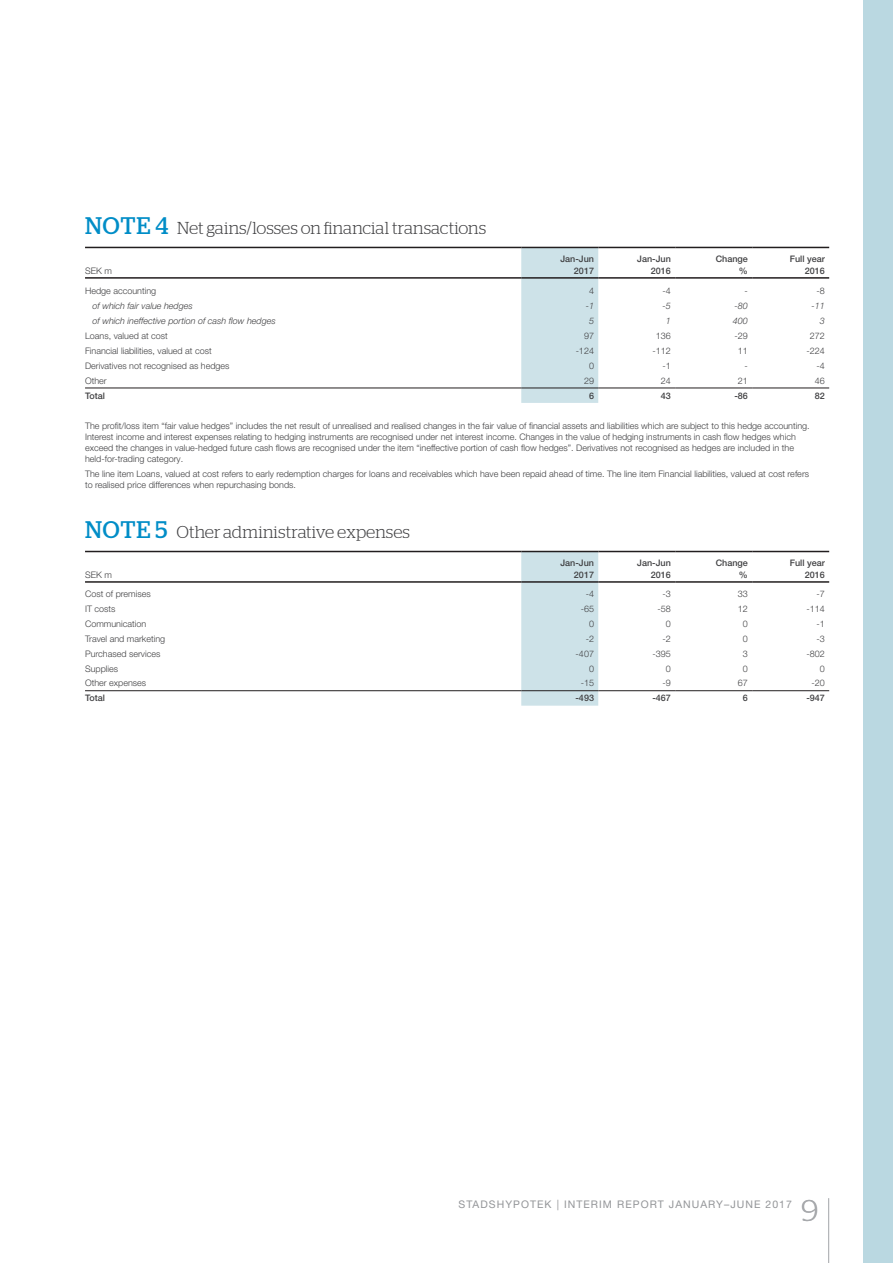
<style>
.page{position:relative;width:893px;height:1263px;background:#fff}
.page>*{position:absolute;margin:0;border:0;box-sizing:border-box;transform-origin:0 0}
.t1{font:300 30px "Stag";color:#a7a9ac}
.t2{font:300 17.25px "Stag";color:#404042}
.t3{font:10.5px "Helvetica Neue LT Pro";letter-spacing:.1em;color:#939598}
.t4{font:300 9px/11.2px "Helvetica Neue LT Pro";color:#404042}
.t5{font:500 9px/11.2px "Helvetica Neue LT Pro";color:#404042;text-align:right}
.t6{font:italic 300 9px "Helvetica Neue LT Pro";color:#404042}
.s1{font-weight:400;font-size:24px;color:#008dc7}
</style>
<div class="page">
<hr style="left:828px;top:1198px;width:1px;height:65px;background:#a7a9ac">
<div style="left:863px;top:0;width:30px;height:1263px;background:#bad8e1"></div>
<div style="left:521px;top:552px;width:77px;height:154px;background:#cde2e8"></div>
<hr style="left:85px;top:551px;width:436px;height:1px;background:#221e1f">
<hr style="left:521px;top:551px;width:77px;height:1px;background:#221e1f">
<hr style="left:598px;top:551px;width:77px;height:1px;background:#221e1f">
<hr style="left:675px;top:551px;width:77px;height:1px;background:#221e1f">
<hr style="left:752px;top:551px;width:77px;height:1px;background:#221e1f">
<hr style="left:85px;top:581px;width:436px;height:2px;background:#221e1f">
<hr style="left:521px;top:581px;width:77px;height:2px;background:#221e1f">
<hr style="left:598px;top:581px;width:77px;height:2px;background:#221e1f">
<hr style="left:675px;top:581px;width:77px;height:2px;background:#221e1f">
<hr style="left:752px;top:581px;width:77px;height:2px;background:#221e1f">
<hr style="left:85px;top:690px;width:436px;height:1px;background:#221e1f">
<hr style="left:521px;top:690px;width:77px;height:1px;background:#221e1f">
<hr style="left:598px;top:690px;width:77px;height:1px;background:#221e1f">
<hr style="left:675px;top:690px;width:77px;height:1px;background:#221e1f">
<hr style="left:752px;top:690px;width:77px;height:1px;background:#221e1f">
<div style="left:521px;top:248px;width:77px;height:155px;background:#cde2e8"></div>
<hr style="left:85px;top:247px;width:436px;height:1px;background:#221e1f">
<hr style="left:521px;top:247px;width:77px;height:1px;background:#221e1f">
<hr style="left:598px;top:247px;width:77px;height:1px;background:#221e1f">
<hr style="left:675px;top:247px;width:77px;height:1px;background:#221e1f">
<hr style="left:752px;top:247px;width:77px;height:1px;background:#221e1f">
<hr style="left:85px;top:277px;width:436px;height:2px;background:#221e1f">
<hr style="left:521px;top:277px;width:77px;height:2px;background:#221e1f">
<hr style="left:598px;top:277px;width:77px;height:2px;background:#221e1f">
<hr style="left:675px;top:277px;width:77px;height:2px;background:#221e1f">
<hr style="left:752px;top:277px;width:77px;height:2px;background:#221e1f">
<hr style="left:85px;top:388px;width:436px;height:1px;background:#221e1f">
<hr style="left:521px;top:388px;width:77px;height:1px;background:#221e1f">
<hr style="left:598px;top:388px;width:77px;height:1px;background:#221e1f">
<hr style="left:675px;top:388px;width:77px;height:1px;background:#221e1f">
<hr style="left:752px;top:388px;width:77px;height:1px;background:#221e1f">
<h2 class="t2" style="left:85px;top:218px;width:402px"><span class="s1">NOTE 4</span> Net gains/losses on financial transactions</h2>
<p class="t4" style="left:85px;top:265px;width:28px">SEK m</p>
<p class="t5" style="left:560px;top:253px;width:35px">Jan-Jun<br>2017</p>
<p class="t5" style="left:637px;top:253px;width:35px">Jan-Jun<br>2016</p>
<p class="t5" style="left:716px;top:253px;width:34px">Change %</p>
<p class="t5" style="left:790px;top:253px;width:37px">Full year<br>2016</p>
<p class="t4" style="left:85px;top:285px;width:73px">Hedge accounting</p>
<p class="t4" style="left:589px;top:285px;width:7px">4</p>
<p class="t4" style="left:663px;top:285px;width:10px">-4</p>
<p class="t4" style="left:745px;top:285px;width:5px">-</p>
<p class="t4" style="left:817px;top:285px;width:10px">-8</p>
<p class="t6" style="left:93px;top:300px;width:102px">of which fair value hedges</p>
<p class="t6" style="left:586px;top:300px;width:10px">-1</p>
<p class="t6" style="left:663px;top:300px;width:10px">-5</p>
<p class="t6" style="left:735px;top:300px;width:15px">-80</p>
<p class="t6" style="left:812px;top:300px;width:15px">-11</p>
<p class="t6" style="left:93px;top:315px;width:185px">of which ineffective portion of cash flow hedges</p>
<p class="t6" style="left:589px;top:315px;width:7px">5</p>
<p class="t6" style="left:666px;top:315px;width:7px">1</p>
<p class="t6" style="left:733px;top:315px;width:17px">400</p>
<p class="t6" style="left:820px;top:315px;width:7px">3</p>
<p class="t4" style="left:85px;top:330px;width:84px">Loans, valued at cost</p>
<p class="t4" style="left:584px;top:330px;width:12px">97</p>
<p class="t4" style="left:656px;top:330px;width:17px">136</p>
<p class="t4" style="left:735px;top:330px;width:15px">-29</p>
<p class="t4" style="left:810px;top:330px;width:17px">272</p>
<p class="t4" style="left:85px;top:345px;width:128px">Financial liabilities, valued at cost</p>
<p class="t4" style="left:576px;top:345px;width:20px">-124</p>
<p class="t4" style="left:653px;top:345px;width:20px">-112</p>
<p class="t4" style="left:738px;top:345px;width:12px">11</p>
<p class="t4" style="left:807px;top:345px;width:20px">-224</p>
<p class="t4" style="left:85px;top:360px;width:146px">Derivatives not recognised as hedges</p>
<p class="t4" style="left:589px;top:360px;width:7px">0</p>
<p class="t4" style="left:663px;top:360px;width:10px">-1</p>
<p class="t4" style="left:745px;top:360px;width:5px">-</p>
<p class="t4" style="left:817px;top:360px;width:10px">-4</p>
<p class="t4" style="left:85px;top:375px;width:23px">Other</p>
<p class="t4" style="left:584px;top:375px;width:12px">29</p>
<p class="t4" style="left:661px;top:375px;width:12px">24</p>
<p class="t4" style="left:738px;top:375px;width:12px">21</p>
<p class="t4" style="left:815px;top:375px;width:12px">46</p>
<p class="t5" style="left:85px;top:390px;width:21px">Total</p>
<p class="t5" style="left:589px;top:390px;width:7px">6</p>
<p class="t5" style="left:661px;top:390px;width:12px">43</p>
<p class="t5" style="left:734px;top:390px;width:15px">-86</p>
<p class="t5" style="left:815px;top:390px;width:12px">82</p>
<p class="t4" style="left:85px;top:419px;width:726px">The profit/loss item “fair value hedges” includes the net result of unrealised and realised changes in the fair value of financial assets and liabilities which are subject to this hedge accounting.<br>Interest income and interest expenses relating to hedging instruments are recognised under net interest income. Changes in the value of hedging instruments in cash flow hedges which exceed the changes in value-hedged future cash flows are recognised under the item “ineffective portion of cash flow hedges”. Derivatives not recognised as hedges are included in the held-for-trading category.</p>
<p class="t4" style="left:85px;top:468px;width:726px">The line item Loans, valued at cost refers to early redemption charges for loans and receivables which have been repaid ahead of time. The line item Financial liabilities, valued at cost refers to realised price differences when repurchasing bonds.</p>
<h2 class="t2" style="left:85px;top:522px;width:326px"><span class="s1">NOTE 5</span> Other administrative expenses</h2>
<p class="t4" style="left:85px;top:569px;width:28px">SEK m</p>
<p class="t5" style="left:560px;top:557px;width:35px">Jan-Jun<br>2017</p>
<p class="t5" style="left:637px;top:557px;width:35px">Jan-Jun<br>2016</p>
<p class="t5" style="left:716px;top:557px;width:34px">Change %</p>
<p class="t5" style="left:790px;top:557px;width:37px">Full year<br>2016</p>
<p class="t4" style="left:85px;top:588px;width:67px">Cost of premises</p>
<p class="t4" style="left:586px;top:588px;width:10px">-4</p>
<p class="t4" style="left:663px;top:588px;width:10px">-3</p>
<p class="t4" style="left:738px;top:588px;width:12px">33</p>
<p class="t4" style="left:817px;top:588px;width:10px">-7</p>
<p class="t4" style="left:85px;top:603px;width:32px">IT costs</p>
<p class="t4" style="left:581px;top:603px;width:15px">-65</p>
<p class="t4" style="left:658px;top:603px;width:15px">-58</p>
<p class="t4" style="left:738px;top:603px;width:12px">12</p>
<p class="t4" style="left:807px;top:603px;width:20px">-114</p>
<p class="t4" style="left:85px;top:618px;width:63px">Communication</p>
<p class="t4" style="left:589px;top:618px;width:7px">0</p>
<p class="t4" style="left:666px;top:618px;width:7px">0</p>
<p class="t4" style="left:743px;top:618px;width:7px">0</p>
<p class="t4" style="left:817px;top:618px;width:10px">-1</p>
<p class="t4" style="left:85px;top:633px;width:82px">Travel and marketing</p>
<p class="t4" style="left:586px;top:633px;width:10px">-2</p>
<p class="t4" style="left:663px;top:633px;width:10px">-2</p>
<p class="t4" style="left:743px;top:633px;width:7px">0</p>
<p class="t4" style="left:817px;top:633px;width:10px">-3</p>
<p class="t4" style="left:85px;top:648px;width:77px">Purchased services</p>
<p class="t4" style="left:576px;top:648px;width:20px">-407</p>
<p class="t4" style="left:653px;top:648px;width:20px">-395</p>
<p class="t4" style="left:743px;top:648px;width:7px">3</p>
<p class="t4" style="left:807px;top:648px;width:20px">-802</p>
<p class="t4" style="left:85px;top:662px;width:35px">Supplies</p>
<p class="t4" style="left:589px;top:662px;width:7px">0</p>
<p class="t4" style="left:666px;top:662px;width:7px">0</p>
<p class="t4" style="left:743px;top:662px;width:7px">0</p>
<p class="t4" style="left:820px;top:662px;width:7px">0</p>
<p class="t4" style="left:85px;top:677px;width:63px">Other expenses</p>
<p class="t4" style="left:581px;top:677px;width:15px">-15</p>
<p class="t4" style="left:663px;top:677px;width:10px">-9</p>
<p class="t4" style="left:738px;top:677px;width:12px">67</p>
<p class="t4" style="left:812px;top:677px;width:15px">-20</p>
<p class="t5" style="left:85px;top:692px;width:21px">Total</p>
<p class="t5" style="left:575px;top:692px;width:20px">-493</p>
<p class="t5" style="left:652px;top:692px;width:20px">-467</p>
<p class="t5" style="left:743px;top:692px;width:7px">6</p>
<p class="t5" style="left:806px;top:692px;width:20px">-947</p>
<p class="t3" style="left:459px;top:1197px;width:335px">STADSHYPOTEK | INTERIM REPORT JANUARY–JUNE 2017</p>
<h1 class="t1" style="left:801px;top:1193px;width:19px">9</h1>
</div>
